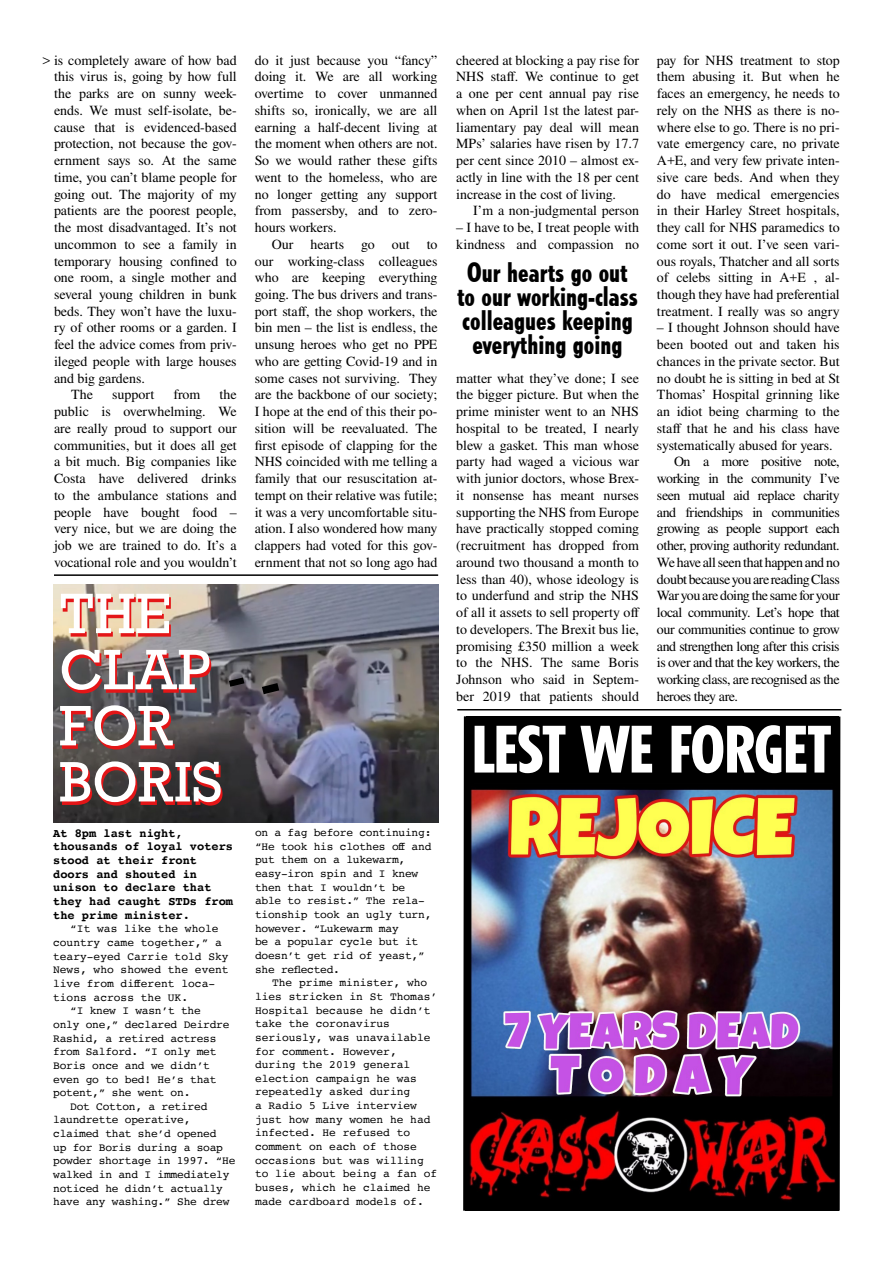
<style>
.page{position:relative;width:893px;height:1263px;background:#fff}
.page>*{position:absolute;margin:0;border:0;box-sizing:border-box;transform-origin:0 0}
.t1{font:800 condensed 63.3px "Tempo";letter-spacing:-.01em;color:#fff}
.t2{font:53.55px/56.1px "Rockwell";color:#fff}
.t3{font:800 condensed 27px/24px "Tempo";color:#000;text-align:center}
.t4{font:13.95px/16.8px "Nimbus Rom No 9 L";color:#000;text-align:justify}
.t5{font:13.95px "Nimbus Rom No 9 L";letter-spacing:-.03em;color:#000}
.t6{font:700 12px/13.6px "Courier";color:#000}
.t7{font:11.25px/13.6px "Courier";letter-spacing:-.02em;color:#000}
.t8{font:11.25px/13.6px "Courier";color:#000}
</style>
<div class="page">
<div style="left:466px;top:716px;width:372px;height:66px;background:#000"></div>
<img style="left:468px;top:783px;width:367px;height:428px">
<img style="left:53px;top:585px;width:385px;height:238px">
<svg style="left:222px;top:673px;width:65px;height:27px;background:#565257"></svg>
<hr style="left:54px;top:574px;width:384px;height:2px;background:#000">
<hr style="left:457px;top:709px;width:384px;height:1px;background:#000">
<svg style="left:463px;top:716px;width:5px;height:495px;background:#1b1b1b"></svg>
<svg style="left:835px;top:716px;width:6px;height:495px;background:#272727"></svg>
<p class="t4" style="left:43px;top:51px;width:196px">&gt; is completely aware of how bad</p>
<p class="t4" style="left:54px;top:68px;width:184px">this virus is, going by how full</p>
<p class="t4" style="left:54px;top:84px;width:184px">the parks are on sunny week-</p>
<p class="t4" style="left:54px;top:101px;width:184px">ends. We must self-isolate, be-</p>
<p class="t4" style="left:54px;top:118px;width:184px">cause that is evidenced-based</p>
<p class="t4" style="left:54px;top:135px;width:184px">protection, not because the gov-</p>
<p class="t4" style="left:54px;top:151px;width:184px">ernment says so. At the same</p>
<p class="t4" style="left:54px;top:168px;width:184px">time, you can’t blame people for</p>
<p class="t4" style="left:54px;top:185px;width:184px">going out. The majority of my</p>
<p class="t4" style="left:54px;top:202px;width:184px">patients are the poorest people,</p>
<p class="t4" style="left:54px;top:218px;width:184px">the most disadvantaged. It’s not</p>
<p class="t4" style="left:54px;top:235px;width:184px">uncommon to see a family in</p>
<p class="t4" style="left:54px;top:252px;width:184px">temporary housing confined to</p>
<p class="t4" style="left:54px;top:269px;width:184px">one room, a single mother and</p>
<p class="t4" style="left:54px;top:285px;width:184px">several young children in bunk</p>
<p class="t4" style="left:54px;top:302px;width:184px">beds. They won’t have the luxu-</p>
<p class="t4" style="left:54px;top:319px;width:184px">ry of other rooms or a garden. I</p>
<p class="t4" style="left:54px;top:336px;width:184px">feel the advice comes from priv-</p>
<p class="t4" style="left:54px;top:352px;width:184px">ileged people with large houses</p>
<p class="t4" style="left:54px;top:369px;width:92px">and big gardens.</p>
<p class="t4" style="left:71px;top:386px;width:23px">The</p>
<p class="t4" style="left:112px;top:386px;width:44px">support</p>
<p class="t4" style="left:173px;top:386px;width:29px">from</p>
<p class="t4" style="left:54px;top:386px;width:184px;text-indent:166px">the public is overwhelming. We are really proud to support our communities, but it does all get a bit much. Big companies like Costa have delivered drinks to the ambulance stations and people have bought food – very nice, but we are doing the job we are trained to do. It’s a vocational role and you wouldn’t</p>
<h2 class="t2" style="left:59px;top:587px;width:165px">THE<br>CLAP<br>FOR<br>BORIS</h2>
<p class="t6" style="left:53px;top:826px;width:182px">At 8pm last night, thousands of loyal voters stood at their front doors and shouted in unison to declare that they had caught STDs from the prime minister.</p>
<p class="t8" style="left:70px;top:922px;width:150px">“It was like the whole</p>
<p class="t8" style="left:53px;top:935px;width:170px">country came together,” a</p>
<p class="t8" style="left:53px;top:949px;width:177px">teary-eyed Carrie told Sky</p>
<p class="t8" style="left:53px;top:963px;width:177px">News, who showed the event</p>
<p class="t8" style="left:53px;top:976px;width:164px">live from different loca-</p>
<p class="t8" style="left:53px;top:990px;width:137px">tions across the UK.</p>
<p class="t7" style="left:70px;top:1003px;width:132px">“I knew I wasn’t the</p>
<p class="t7" style="left:53px;top:1017px;width:178px">only one,” declared Deirdre</p>
<p class="t7" style="left:53px;top:1031px;width:165px">Rashid, a retired actress</p>
<p class="t7" style="left:53px;top:1044px;width:165px">from Salford. “I only met</p>
<p class="t7" style="left:53px;top:1058px;width:158px">Boris once and we didn’t</p>
<p class="t7" style="left:53px;top:1072px;width:165px">even go to bed! He’s that</p>
<p class="t7" style="left:53px;top:1085px;width:139px">potent,” she went on.</p>
<p class="t7" style="left:70px;top:1099px;width:139px">Dot Cotton, a retired</p>
<p class="t7" style="left:53px;top:1113px;width:139px">laundrette operative,</p>
<p class="t7" style="left:53px;top:1126px;width:165px">claimed that she’d opened</p>
<p class="t7" style="left:53px;top:1140px;width:171px">up for Boris during a soap</p>
<p class="t7" style="left:53px;top:1154px;width:184px">powder shortage in 1997. “He</p>
<p class="t7" style="left:53px;top:1167px;width:178px">walked in and I immediately</p>
<p class="t7" style="left:53px;top:1181px;width:171px">noticed he didn’t actually</p>
<p class="t7" style="left:53px;top:1195px;width:178px">have any washing.” She drew</p>
<p class="t4" style="left:255px;top:51px;width:184px">do it just because you “fancy” doing it. We are all working overtime to cover unmanned shifts so, ironically, we are all earning a half-decent living at the moment when others are not.<br>So we would rather these gifts went to the homeless, who are no longer getting any support from passersby, and to zero&shy;hours workers.</p>
<p class="t4" style="left:255px;top:235px;width:184px;text-indent:17px">Our hearts go out to our working-class colleagues who are keeping everything going. The bus drivers and trans&shy;port staff, the shop workers, the bin men – the list is endless, the unsung heroes who get no PPE who are getting Covid-19 and in some cases not surviving. They are the backbone of our society; I hope at the end of this their po&shy;sition will be reevaluated. The first episode of clapping for the NHS coincided with me telling a family that our resuscitation at&shy;tempt on their relative was futile; it was a very uncomfortable situ&shy;ation. I also wondered how many clappers had voted for this gov&shy;ernment that not so long ago had</p>
<p class="t7" style="left:255px;top:825px;width:178px">on a fag before continuing: “He took his clothes off and put them on a lukewarm, easy-iron spin and I knew then that I wouldn’t be able to resist.” The rela&shy;tionship took an ugly turn, however. “Lukewarm may<br>be a popular cycle but it doesn’t get rid of yeast,” she reflected.</p>
<p class="t8" style="left:255px;top:976px;width:184px;text-indent:17px">The prime minister, who lies stricken in St Thomas’<br>Hospital because he didn’t take the coronavirus seriously, was unavailable for comment. However, during the 2019 general election campaign he was repeatedly asked during<br>a Radio 5 Live interview just how many women he had infected. He refused to comment on each of those occasions but was willing to lie about being a fan of buses, which he claimed he made cardboard models of.</p>
<p class="t4" style="left:456px;top:51px;width:184px">cheered at blocking a pay rise for NHS staff. We continue to get a one per cent annual pay rise when on April 1st the latest par&shy;liamentary pay deal will mean MPs’ salaries have risen by 17.7 per cent since 2010 – almost ex&shy;actly in line with the 18 per cent increase in the cost of living.</p>
<p class="t4" style="left:473px;top:202px;width:167px">I’m a non-judgmental person</p>
<p class="t4" style="left:456px;top:218px;width:184px">– I have to be, I treat people with kindness and compassion no</p>
<h3 class="t3" style="left:457px;top:259px;width:182px">Our hearts go out to our working-class colleagues keeping everything going</h3>
<p class="t4" style="left:456px;top:369px;width:185px">matter what they’ve done; I see the bigger picture. But when the prime minister went to an NHS hospital to be treated, I nearly blew a gasket. This man whose party had waged a vicious war with junior doctors, whose Brex&shy;it nonsense has meant nurses supporting the NHS from Europe have practically stopped coming (recruitment has dropped from around two thousand a month to less than 40), whose ideology is to underfund and strip the NHS of all it assets to sell property off to developers. The Brexit bus lie, promising £350 million a week to the NHS. The same Boris Johnson who said in Septem&shy;ber 2019 that patients should</p>
<p class="t4" style="left:657px;top:51px;width:184px">pay for NHS treatment to stop them abusing it. But when he faces an emergency, he needs to rely on the NHS as there is no&shy;where else to go. There is no pri&shy;vate emergency care, no private A+E, and very few private inten&shy;sive care beds. And when they do have medical emergencies in their Harley Street hospitals, they call for NHS paramedics to come sort it out. I’ve seen vari&shy;ous royals, Thatcher and all sorts of celebs sitting in A+E , al&shy;though they have had preferential treatment. I really was so angry</p>
<p class="t4" style="left:657px;top:319px;width:184px">– I thought Johnson should have</p>
<p class="t4" style="left:657px;top:336px;width:184px">been booted out and taken his</p>
<p class="t4" style="left:657px;top:352px;width:184px">chances in the private sector. But</p>
<p class="t4" style="left:657px;top:369px;width:184px">no doubt he is sitting in bed at St</p>
<p class="t4" style="left:657px;top:386px;width:184px">Thomas’ Hospital grinning like</p>
<p class="t4" style="left:657px;top:403px;width:184px">an idiot being charming to the</p>
<p class="t4" style="left:657px;top:419px;width:184px">staff that he and his class have</p>
<p class="t4" style="left:657px;top:436px;width:177px">systematically abused for years.</p>
<p class="t5" style="left:674px;top:452px;width:167px">On a more positive note,</p>
<p class="t5" style="left:657px;top:468px;width:184px">working in the community I’ve</p>
<p class="t5" style="left:657px;top:485px;width:184px">seen mutual aid replace charity</p>
<p class="t5" style="left:657px;top:502px;width:184px">and friendships in communities</p>
<p class="t5" style="left:657px;top:519px;width:184px">growing as people support each</p>
<p class="t5" style="left:657px;top:535px;width:184px">other, proving authority redundant.</p>
<p class="t5" style="left:657px;top:552px;width:184px">We have all seen that happen and no</p>
<p class="t5" style="left:657px;top:569px;width:184px">doubt because you are reading Class</p>
<p class="t5" style="left:657px;top:586px;width:184px">War you are doing the same for your</p>
<p class="t5" style="left:657px;top:602px;width:184px">local community. Let’s hope that</p>
<p class="t5" style="left:657px;top:619px;width:184px">our communities continue to grow</p>
<p class="t5" style="left:657px;top:636px;width:184px">and strengthen long after this crisis</p>
<p class="t5" style="left:657px;top:653px;width:184px">is over and that the key workers, the</p>
<p class="t5" style="left:657px;top:669px;width:184px">working class, are recognised as the</p>
<p class="t5" style="left:657px;top:686px;width:82px">heroes they are.</p>
<h1 class="t1" style="left:471px;top:710px;width:362px">LEST WE FORGET</h1>
</div>
